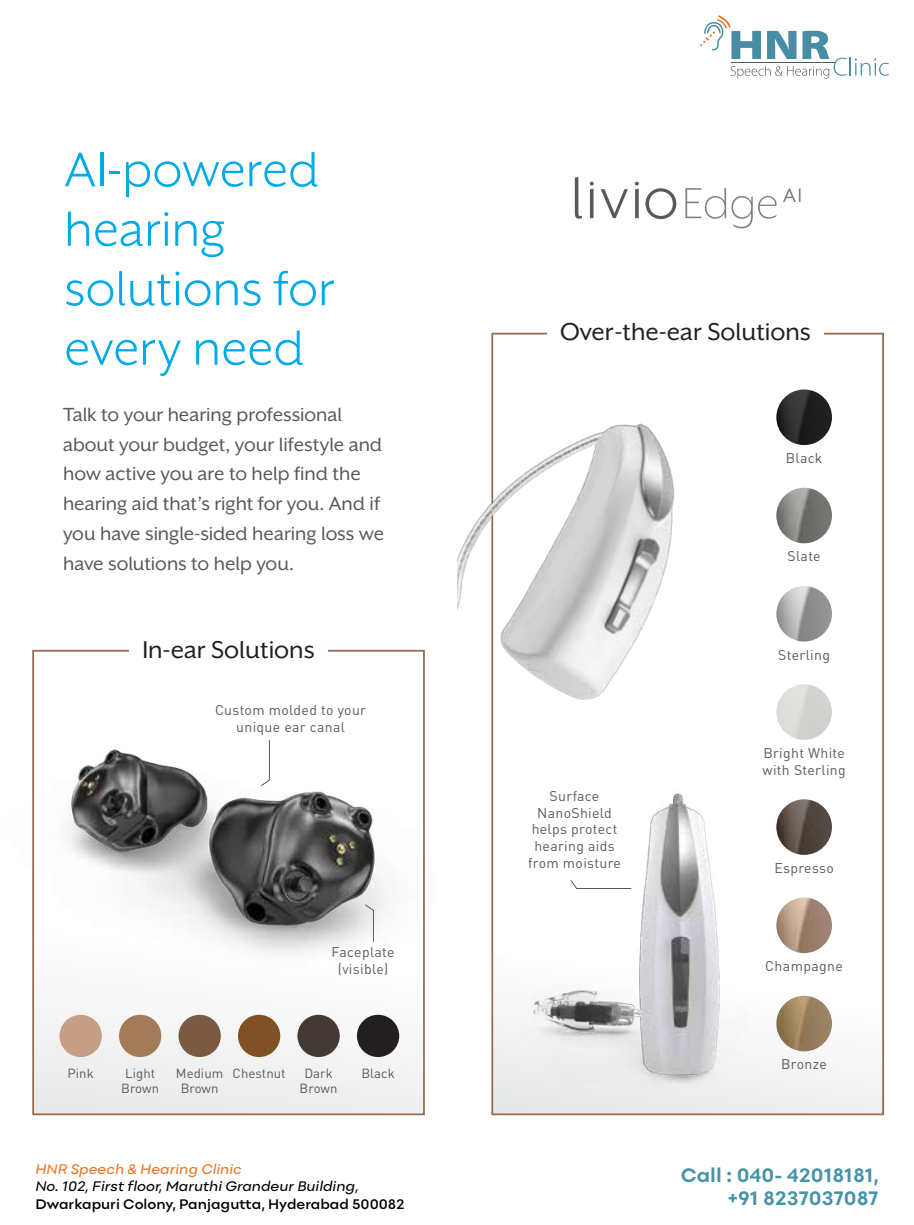
<style>
.page{position:relative;width:914px;height:1225px;background:#fff}
.page>*{position:absolute;margin:0;border:0;box-sizing:border-box;transform-origin:0 0}
.t1{font:56px/59.5px "Mr Eaves XL San OT";letter-spacing:.005em;color:#00aae7}
.t2{font:28px "Mr Eaves XL San OT";color:#231f20}
.t3{font:21.88px/29.8px "Mr Eaves XL San OT";letter-spacing:-.005em;color:#58595b}
.t4{font:700 20.3px/23.4px "Point";color:#4893a9;text-align:right}
.t5{font:600 14.35px "Point";color:#010101}
.t6{font:italic 500 14.35px "Point";color:#010101}
.t7{font:italic 500 14.35px "Point";color:#eb7526}
.t8{font:14px/16.8px "DINOT";letter-spacing:.025em;color:#58595b;text-align:center}
.t9{font:13.12px/14.9px "DINOT";letter-spacing:.005em;color:#58595b;text-align:center}
</style>
<div class="page">
<img style="left:67px;top:749px;width:319px;height:170px">
<div style="left:492px;top:958px;width:392px;height:156px;background:#f8f8f8"></div>
<svg style="left:35px;top:919px;width:387px;height:193px;fill:#f6f6f6"></svg>
<img style="left:776px;top:488px;width:56px;height:55px;border-radius:28px">
<img style="left:776px;top:586px;width:56px;height:56px;border-radius:28px">
<img style="left:776px;top:684px;width:56px;height:56px;border-radius:28px">
<img style="left:776px;top:389px;width:56px;height:56px;border-radius:28px">
<img style="left:776px;top:996px;width:56px;height:55px;border-radius:28px">
<img style="left:776px;top:898px;width:56px;height:55px;border-radius:28px">
<img style="left:776px;top:799px;width:56px;height:56px;border-radius:28px">
<div style="left:238px;top:1015px;width:42px;height:42px;background:#7e5024;border-radius:50%"></div>
<div style="left:119px;top:1015px;width:42px;height:42px;background:#a47b59;border-radius:50%"></div>
<div style="left:297px;top:1015px;width:43px;height:42px;background:#453936;border-radius:50%"></div>
<div style="left:60px;top:1015px;width:42px;height:42px;background:#c69f87;border-radius:50%"></div>
<div style="left:178px;top:1015px;width:43px;height:42px;background:#7b5942;border-radius:50%"></div>
<div style="left:357px;top:1015px;width:42px;height:42px;background:#231f20;border-radius:50%"></div>
<div style="left:32px;top:650px;width:393px;height:465px;border:2px solid #956a4d"></div>
<div style="left:129px;top:636px;width:199px;height:22px;background:#fff"></div>
<svg style="left:600px;top:189px;width:28px;height:29px"></svg>
<svg style="left:575px;top:177px;width:7px;height:42px"></svg>
<svg style="left:645px;top:188px;width:31px;height:31px"></svg>
<svg style="left:589px;top:182px;width:4px;height:36px"></svg>
<svg style="left:635px;top:182px;width:4px;height:36px"></svg>
<svg style="left:783px;top:188px;width:17px;height:14px"></svg>
<svg style="left:685px;top:188px;width:67px;height:40px"></svg>
<svg style="left:758px;top:196px;width:18px;height:23px"></svg>
<svg style="left:364px;top:903px;width:10px;height:40px"></svg>
<svg style="left:260px;top:740px;width:10px;height:47px"></svg>
<img style="left:457px;top:403px;width:218px;height:328px">
<img style="left:491px;top:735px;width:277px;height:380px">
<svg style="left:569px;top:879px;width:63px;height:10px"></svg>
<svg style="left:700px;top:15px;width:189px;height:64px"></svg>
<h1 class="t1" style="left:64px;top:140px;width:272px">AI-powered hearing solutions for every need</h1>
<p class="t3" style="left:63px;top:399px;width:323px">Talk to your hearing professional about your budget, your lifestyle and how active you are to help find the hearing aid that’s right for you. And if you have single-sided hearing loss we have solutions to help you.</p>
<p class="t2" style="left:142px;top:635px;width:174px">In-ear Solutions</p>
<p class="t8" style="left:215px;top:702px;width:153px">Custom molded to your unique ear canal</p>
<p class="t8" style="left:331px;top:944px;width:65px">Faceplate (visible)</p>
<p class="t9" style="left:125px;top:1066px;width:31px">Light</p>
<p class="t9" style="left:232px;top:1066px;width:54px">Chestnut</p>
<p class="t9" style="left:121px;top:1081px;width:39px">Brown</p>
<p class="t9" style="left:68px;top:1066px;width:28px">Pink</p>
<p class="t9" style="left:176px;top:1066px;width:49px">Medium<br>Brown</p>
<p class="t9" style="left:361px;top:1066px;width:35px">Black</p>
<p class="t9" style="left:299px;top:1066px;width:39px">Dark<br>Brown</p>
<p class="t7" style="left:35px;top:1160px;width:208px">HNR Speech &amp; Hearing Clinic</p>
<p class="t6" style="left:35px;top:1178px;width:325px">No. 102, First floor, Maruthi Grandeur Building,</p>
<p class="t5" style="left:35px;top:1196px;width:371px">Dwarkapuri Colony, Panjagutta, Hyderabad 500082</p>
<p class="t2" style="left:560px;top:316px;width:252px">Over-the-ear Solutions</p>
<p class="t8" style="left:785px;top:449px;width:38px">Black</p>
<p class="t8" style="left:787px;top:548px;width:35px">Slate</p>
<p class="t8" style="left:778px;top:646px;width:53px">Sterling</p>
<p class="t8" style="left:528px;top:787px;width:94px">Surface<br>NanoShield helps protect hearing aids from moisture</p>
<p class="t8" style="left:762px;top:744px;width:85px;text-align:left">Bright White with Sterling</p>
<p class="t8" style="left:774px;top:859px;width:61px">Espresso</p>
<p class="t8" style="left:765px;top:957px;width:79px">Champagne</p>
<p class="t8" style="left:781px;top:1056px;width:47px">Bronze</p>
<p class="t4" style="left:680px;top:1163px;width:199px">Call : 040- 42018181, +91 8237037087</p>
</div>
